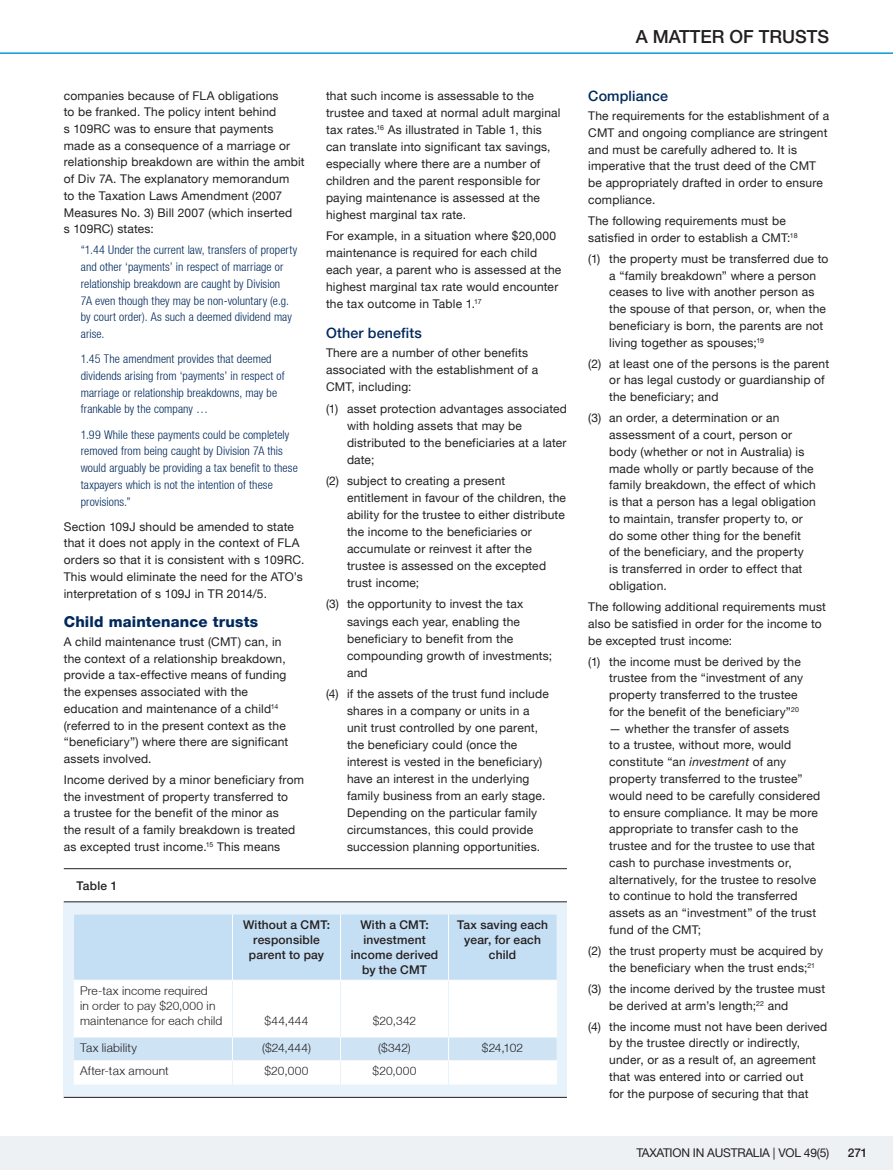
<style>
.page{position:relative;width:893px;height:1170px;background:#fff}
.page>*{position:absolute;margin:0;border:0;box-sizing:border-box;transform-origin:0 0}
.t1{font:500 18px "Helvetica Neue LT";color:#231f20}
.t2{font:800 15px "Helvetica Neue LT";letter-spacing:.01em;color:#00295c}
.t3{font:500 14.25px "Helvetica Neue LT";letter-spacing:.01em;color:#00295c}
.t4{font:12px/16.8px "Helvetica Neue LT";letter-spacing:.015em;color:#231f20}
.t5{font:300 condensed 12px/16.6px "Helvetica Neue LT";letter-spacing:.01em;color:#00295c}
.t6{font:300 12px/15px "Helvetica Neue LT";letter-spacing:.015em;color:#231f20}
.t7{font:500 12px/15px "Helvetica Neue LT";letter-spacing:.015em;color:#231f20;text-align:center}
.t8{font:12px "Helvetica Neue LT";letter-spacing:-.02em;color:#231f20}
.s1{font-style:italic}
</style>
<div class="page">
<div style="left:0;top:1135px;width:893px;height:34px;background:#edf1f3"></div>
<hr style="left:0;top:52px;width:893px;height:2px;background:#089ad9">
<div style="left:64px;top:901px;width:503px;height:196px;background:#e7f2fa"></div>
<hr style="left:64px;top:868px;width:503px;height:1px;background:#231f20">
<hr style="left:64px;top:901px;width:503px;height:1px;background:#231f20">
<hr style="left:64px;top:1096px;width:503px;height:1px;background:#231f20">
<div style="left:74px;top:914px;width:483px;height:65px;background:#c4def3"></div>
<div style="left:75px;top:980px;width:481px;height:56px;background:#fff"></div>
<hr style="left:232px;top:914px;width:1px;height:65px;background:#fff">
<hr style="left:340px;top:914px;width:1px;height:65px;background:#fff">
<hr style="left:448px;top:914px;width:1px;height:65px;background:#fff">
<hr style="left:74px;top:979px;width:158px;height:1px;background:#fff">
<hr style="left:232px;top:979px;width:109px;height:1px;background:#fff">
<hr style="left:341px;top:979px;width:108px;height:1px;background:#fff">
<hr style="left:449px;top:979px;width:108px;height:1px;background:#fff">
<hr style="left:74px;top:980px;width:1px;height:56px;background:#fff">
<hr style="left:556px;top:980px;width:1px;height:56px;background:#fff">
<hr style="left:232px;top:980px;width:1px;height:56px;background:#e7f2fa">
<hr style="left:340px;top:980px;width:1px;height:56px;background:#e7f2fa">
<hr style="left:448px;top:980px;width:1px;height:56px;background:#e7f2fa">
<svg style="left:74px;top:1036px;width:483px;height:48px;background:#e7f2fa"></svg>
<p class="t4" style="left:64px;top:87px;width:242px">companies because of FLA obligations<br>to be franked. The policy intent behind<br>s 109RC was to ensure that payments made as a consequence of a marriage or relationship breakdown are within the ambit of Div 7A. The explanatory memorandum<br>to the Taxation Laws Amendment (2007<br>Measures No. 3) Bill 2007 (which inserted<br>s 109RC) states:</p>
<p class="t5" style="left:81px;top:242px;width:218px">“1.44 Under the current law, transfers of property and other ‘payments’ in respect of marriage or relationship breakdown are caught by Division<br>7A even though they may be non-voluntary (e.g. by court order). As such a deemed dividend may arise.</p>
<p class="t5" style="left:81px;top:350px;width:205px">1.45 The amendment provides that deemed dividends arising from ‘payments’ in respect of marriage or relationship breakdowns, may be frankable by the company …</p>
<p class="t5" style="left:81px;top:426px;width:218px">1.99 While these payments could be completely removed from being caught by Division 7A this would arguably be providing a tax benefit to these taxpayers which is not the intention of these provisions.”</p>
<p class="t4" style="left:64px;top:518px;width:242px">Section 109J should be amended to state that it does not apply in the context of FLA orders so that it is consistent with s 109RC.<br>This would eliminate the need for the ATO’s interpretation of s 109J in TR 2014/5.</p>
<p class="t2" style="left:64px;top:612px;width:196px">Child maintenance trusts</p>
<p class="t4" style="left:64px;top:633px;width:226px">A child maintenance trust (CMT) can, in the context of a relationship breakdown, provide a tax-effective means of funding the expenses associated with the education and maintenance of a child<sup>14 </sup>(referred to in the present context as the “beneficiary”) where there are significant assets involved.</p>
<p class="t4" style="left:64px;top:771px;width:242px">Income derived by a minor beneficiary from the investment of property transferred to<br>a trustee for the benefit of the minor as<br>the result of a family breakdown is treated as excepted trust income.<sup>15</sup> This means</p>
<p class="t7" style="left:77px;top:877px;width:42px">Table 1</p>
<p class="t4" style="left:326px;top:87px;width:236px">that such income is assessable to the trustee and taxed at normal adult marginal tax rates.<sup>16</sup> As illustrated in Table 1, this can translate into significant tax savings, especially where there are a number of children and the parent responsible for paying maintenance is assessed at the highest marginal tax rate.</p>
<p class="t4" style="left:326px;top:227px;width:237px">For example, in a situation where $20,000 maintenance is required for each child each year, a parent who is assessed at the highest marginal tax rate would encounter the tax outcome in Table 1.<sup>17</sup></p>
<p class="t3" style="left:326px;top:324px;width:97px">Other benefits</p>
<p class="t4" style="left:326px;top:344px;width:214px">There are a number of other benefits associated with the establishment of a<br>CMT, including:</p>
<p class="t4" style="left:347px;top:399px;width:221px;text-indent:-21px">(1) asset protection advantages associated with holding assets that may be distributed to the beneficiaries at a later date;</p>
<p class="t4" style="left:347px;top:472px;width:221px;text-indent:-21px">(2) subject to creating a present entitlement in favour of the children, the ability for the trustee to either distribute the income to the beneficiaries or accumulate or reinvest it after the trustee is assessed on the excepted trust income;</p>
<p class="t4" style="left:347px;top:595px;width:207px;text-indent:-21px">(3) the opportunity to invest the tax savings each year, enabling the beneficiary to benefit from the compounding growth of investments; and</p>
<p class="t4" style="left:347px;top:685px;width:203px;text-indent:-21px">(4) if the assets of the trust fund include shares in a company or units in a unit trust controlled by one parent, the beneficiary could (once the interest is vested in the beneficiary) have an interest in the underlying family business from an early stage.<br>Depending on the particular family circumstances, this could provide succession planning opportunities.</p>
<p class="t6" style="left:80px;top:982px;width:144px">Pre-tax income required<br>in order to pay $20,000 in maintenance for each child</p>
<p class="t7" style="left:243px;top:917px;width:88px">Without a CMT: responsible parent to pay</p>
<p class="t7" style="left:351px;top:917px;width:89px">With a CMT: investment income derived by the CMT</p>
<p class="t7" style="left:457px;top:917px;width:93px">Tax saving each year, for each child</p>
<p class="t6" style="left:265px;top:1012px;width:45px">$44,444</p>
<p class="t6" style="left:373px;top:1012px;width:45px">$20,342</p>
<p class="t6" style="left:80px;top:1039px;width:58px">Tax liability</p>
<p class="t6" style="left:262px;top:1039px;width:50px">($24,444)</p>
<p class="t6" style="left:378px;top:1039px;width:34px">($342)</p>
<p class="t6" style="left:482px;top:1039px;width:43px">$24,102</p>
<p class="t6" style="left:80px;top:1063px;width:90px">After-tax amount</p>
<p class="t6" style="left:265px;top:1063px;width:45px">$20,000</p>
<p class="t6" style="left:373px;top:1063px;width:45px">$20,000</p>
<h1 class="t1" style="left:636px;top:26px;width:30px">a matter</h1>
<h1 class="t1" style="left:729px;top:26px;width:42px">of trusts</h1>
<p class="t3" style="left:588px;top:88px;width:81px">Compliance</p>
<p class="t4" style="left:588px;top:107px;width:242px">The requirements for the establishment of a CMT and ongoing compliance are stringent and must be carefully adhered to. It is imperative that the trust deed of the CMT be appropriately drafted in order to ensure compliance.</p>
<p class="t4" style="left:588px;top:212px;width:211px">The following requirements must be satisfied in order to establish a CMT:<sup>18</sup></p>
<p class="t4" style="left:609px;top:250px;width:221px;text-indent:-21px">(1) the property must be transferred due to a “family breakdown” where a person ceases to live with another person as the spouse of that person, or, when the beneficiary is born, the parents are not living together as spouses;<sup>19</sup></p>
<p class="t4" style="left:609px;top:355px;width:221px;text-indent:-21px">(2) at least one of the persons is the parent or has legal custody or guardianship of the beneficiary; and</p>
<p class="t4" style="left:609px;top:409px;width:208px;text-indent:-21px">(3) an order, a determination or an assessment of a court, person or body (whether or not in Australia) is made wholly or partly because of the family breakdown, the effect of which is that a person has a legal obligation to maintain, transfer property to, or do some other thing for the benefit<br>of the beneficiary, and the property is transferred in order to effect that obligation.</p>
<p class="t4" style="left:588px;top:598px;width:239px">The following additional requirements must also be satisfied in order for the income to be excepted trust income:</p>
<p class="t4" style="left:609px;top:652px;width:195px;text-indent:-21px">(1) the income must be derived by the trustee from the “investment of any property transferred to the trustee for the benefit of the beneficiary”<sup>20</sup></p>
<p class="t4" style="left:609px;top:719px;width:212px">— whether the transfer of assets<br>to a trustee, without more, would constitute “an <span class="s1">investment</span> of any property transferred to the trustee” would need to be carefully considered to ensure compliance. It may be more appropriate to transfer cash to the trustee and for the trustee to use that cash to purchase investments or, alternatively, for the trustee to resolve to continue to hold the transferred assets as an “investment” of the trust fund of the CMT;</p>
<p class="t4" style="left:609px;top:942px;width:215px;text-indent:-21px">(2) the trust property must be acquired by the beneficiary when the trust ends;<sup>21</sup></p>
<p class="t4" style="left:609px;top:979px;width:217px;text-indent:-21px">(3) the income derived by the trustee must be derived at arm’s length;<sup>22</sup> and</p>
<p class="t4" style="left:609px;top:1017px;width:220px;text-indent:-21px">(4) the income must not have been derived by the trustee directly or indirectly, under, or as a result of, an agreement that was entered into or carried out<br>for the purpose of securing that that</p>
<p class="t8" style="left:636px;top:1145px;width:194px">TAXATION IN AUSTRALIA | VOL 49(5)</p>
<p class="t7" style="left:848px;top:1145px;width:21px">271</p>
</div>
